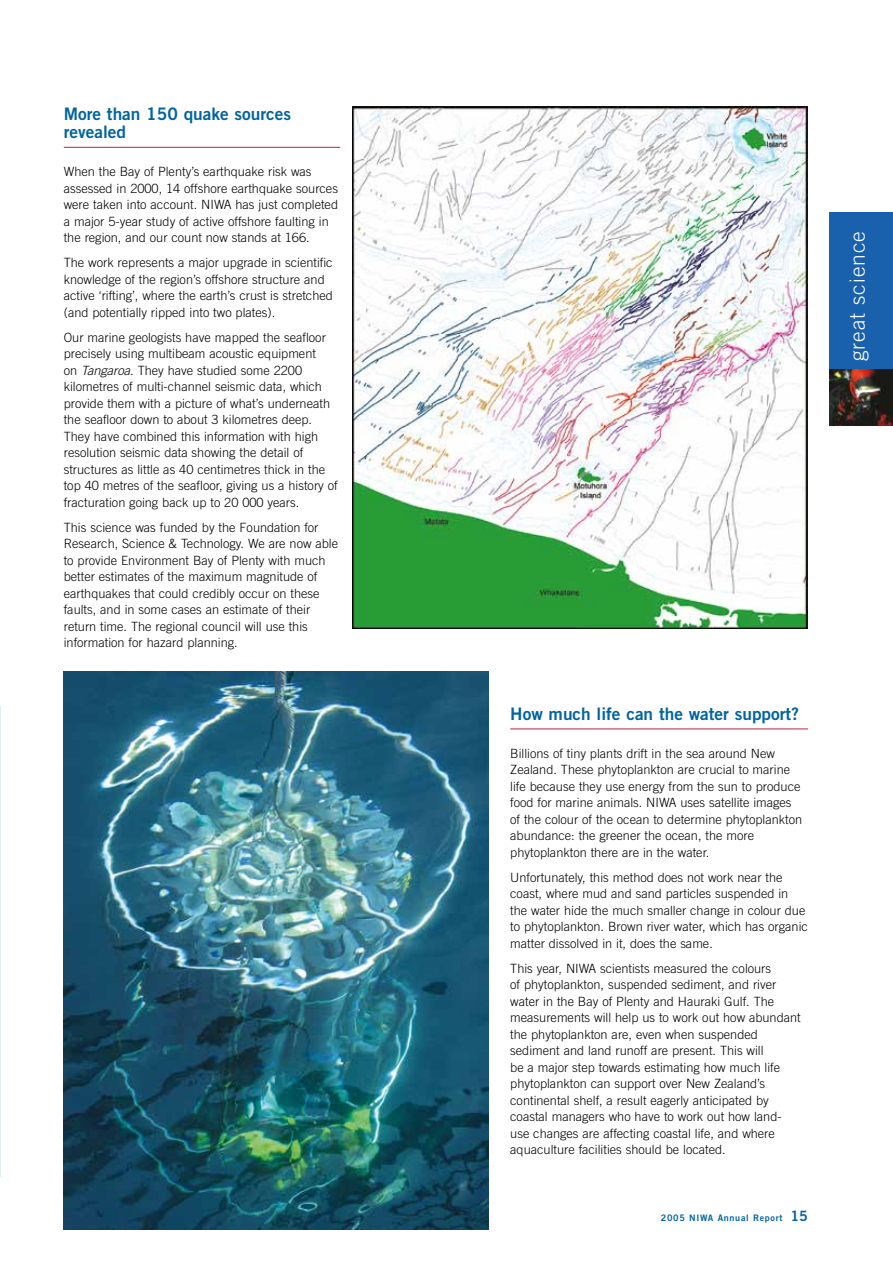
<style>
.page{position:relative;width:893px;height:1263px;background:#fff}
.page>*{position:absolute;margin:0;border:0;box-sizing:border-box;transform-origin:0 0}
.t1{font:300 21px "Trade Gothic";letter-spacing:.05em;color:#fff}
.t2{font:17.25px/18px "Trade Gothic Bold Two";color:#00649e}
.t3{font:300 12.75px/16.5px "Trade Gothic";color:#000}
.t4{font:9px "Trade Gothic Bold Two";letter-spacing:.075em;color:#00649e}
.s1{font-style:italic}
.s2{font-size:14.25px}
</style>
<div class="page">
<img style="left:64px;top:672px;width:425px;height:558px">
<hr style="left:64px;top:147px;width:276px;height:1px;background:#b82f4b">
<hr style="left:510px;top:728px;width:298px;height:1px;background:#b82f4b">
<div style="left:829px;top:213px;width:64px;height:212px;background:#1961ac"></div>
<img style="left:829px;top:370px;width:64px;height:55px">
<img style="left:353px;top:106px;width:455px;height:522px">
<h2 class="t2" style="left:64px;top:105px;width:229px">More than 150 quake sources revealed</h2>
<p class="t3" style="left:64px;top:163px;width:276px">When the Bay of Plenty’s earthquake risk was assessed in 2000, 14 offshore earthquake sources were taken into account. NIWA has just completed a major 5-year study of active offshore faulting in the region, and our count now stands at 166.</p>
<p class="t3" style="left:64px;top:254px;width:271px">The work represents a major upgrade in scientific knowledge of the region’s offshore structure and active ‘rifting’, where the earth’s crust is stretched (and potentially ripped into two plates).</p>
<p class="t3" style="left:64px;top:329px;width:275px">Our marine geologists have mapped the seafloor precisely using multibeam acoustic equipment<br>on <span class="s1">Tangaroa</span>. They have studied some 2200 kilometres of multi-channel seismic data, which provide them with a picture of what’s underneath the seafloor down to about 3 kilometres deep.<br>They have combined this information with high resolution seismic data showing the detail of structures as little as 40 centimetres thick in the top 40 metres of the seafloor, giving us a history of fracturation going back up to 20 000 years.</p>
<p class="t3" style="left:64px;top:519px;width:276px">This science was funded by the Foundation for Research, Science &amp; Technology. We are now able to provide Environment Bay of Plenty with much better estimates of the maximum magnitude of earthquakes that could credibly occur on these faults, and in some cases an estimate of their return time. The regional council will use this information for hazard planning.</p>
<h1 class="t1" style="left:845px;top:361px;width:132px;rotate:-90deg">great science</h1>
<h2 class="t2" style="left:510px;top:704px;width:290px">How much life can the water support?</h2>
<p class="t3" style="left:510px;top:745px;width:293px">Billions of tiny plants drift in the sea around New Zealand. These phytoplankton are crucial to marine life because they use energy from the sun to produce food for marine animals. NIWA uses satellite images of the colour of the ocean to determine phytoplankton abundance: the greener the ocean, the more phytoplankton there are in the water.</p>
<p class="t3" style="left:510px;top:869px;width:299px">Unfortunately, this method does not work near the coast, where mud and sand particles suspended in the water hide the much smaller change in colour due to phytoplankton. Brown river water, which has organic matter dissolved in it, does the same.</p>
<p class="t3" style="left:510px;top:960px;width:292px">This year, NIWA scientists measured the colours<br>of phytoplankton, suspended sediment, and river water in the Bay of Plenty and Hauraki Gulf. The measurements will help us to work out how abundant the phytoplankton are, even when suspended sediment and land runoff are present. This will<br>be a major step towards estimating how much life phytoplankton can support over New Zealand’s continental shelf, a result eagerly anticipated by coastal managers who have to work out how land&shy;use changes are affecting coastal life, and where aquaculture facilities should be located.</p>
<p class="t4" style="left:661px;top:1212px;width:149px">2005 NIWA Annual Report <span class="s2">15</span></p>
</div>
